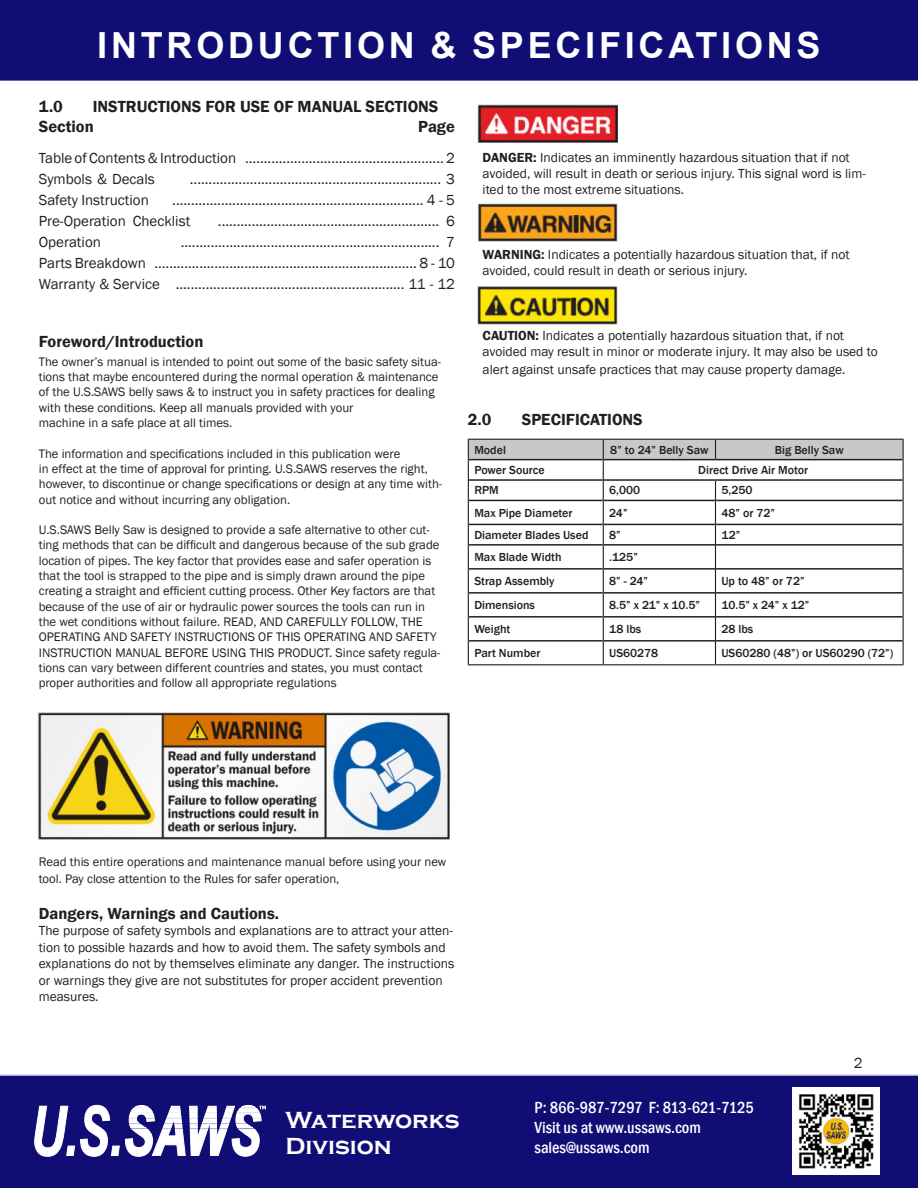
<style>
.page{position:relative;width:918px;height:1188px;background:#fff}
.page>*{position:absolute;margin:0;border:0;box-sizing:border-box;transform-origin:0 0}
.t1{font:700 36px "Arial";letter-spacing:.105em;color:#fff}
.t2{font:700 24px/25.3px "Copperplate Gothic";color:#fff}
.t3{font:600 16.5px/19.8px "Franklin Gothic";color:#231f20}
.t4{font:500 condensed 16.5px/19.8px "Franklin Gothic";color:#fff}
.t5{font:15px/21px "Franklin Gothic";color:#231f20}
.t6{font:13.5px/16.5px "Franklin Gothic";color:#231f20}
.t7{font:12.75px/15.3px "Franklin Gothic";color:#231f20}
.t8{font:500 12px "Franklin Gothic";color:#231f20}
.s1{font-weight:600}
</style>
<div class="page">
<div style="left:0;top:0;width:918px;height:81px;background:#100d75"></div>
<div style="left:0;top:1074px;width:918px;height:114px;background:#100d75"></div>
<svg style="left:34px;top:1105px;width:232px;height:52px"></svg>
<img style="left:478px;top:104px;width:139px;height:39px">
<img style="left:478px;top:204px;width:139px;height:38px">
<img style="left:478px;top:286px;width:139px;height:38px">
<img style="left:37px;top:712px;width:412px;height:127px">
<img style="left:793px;top:1088px;width:86px;height:87px">
<hr style="left:468px;top:664px;width:135px;height:1px;background:#231f20">
<hr style="left:716px;top:664px;width:188px;height:1px;background:#231f20">
<svg style="left:468px;top:439px;width:436px;height:225px"></svg>
<hr style="left:603px;top:664px;width:113px;height:1px;background:#231f20">
<h1 class="t1" style="left:97px;top:24px;width:725px">INTRODUCTION &amp; SPECIFICATIONS</h1>
<p class="t3" style="left:39px;top:98px;width:401px;text-indent:54px">INSTRUCTIONS FOR USE OF MANUAL SECTIONS<br>Section</p>
<p class="t3" style="left:39px;top:98px;width:26px">1.0</p>
<p class="t3" style="left:418px;top:117px;width:38px">Page</p>
<p class="t5" style="left:39px;top:148px;width:418px">Table of Contents &amp; Introduction ..................................................... 2<br>Symbols &amp; Decals</p>
<p class="t5" style="left:190px;top:169px;width:267px">................................................................... 3</p>
<p class="t5" style="left:39px;top:190px;width:418px;text-indent:133px">................................................................... 4 - 5<br>Pre-Operation Checklist</p>
<p class="t5" style="left:39px;top:190px;width:112px">Safety Instruction</p>
<p class="t5" style="left:218px;top:211px;width:238px">........................................................... 6</p>
<p class="t5" style="left:39px;top:232px;width:64px">Operation</p>
<p class="t5" style="left:39px;top:232px;width:418px;text-align:justify;text-indent:142px">..................................................................... 7<br>Parts Breakdown ...................................................................... 8 - 10<br>Warranty &amp; Service ............................................................. 11 - 12</p>
<p class="t6" style="left:483px;top:150px;width:385px"><span class="s1">DANGER:</span> Indicates an imminently hazardous situation that if not avoided, will result in death or serious injury. This signal word is lim&shy;ited to the most extreme situations.</p>
<p class="t6" style="left:483px;top:247px;width:368px"><span class="s1">WARNING:</span> Indicates a potentially hazardous situation that, if not avoided, could result in death or serious injury.</p>
<p class="t3" style="left:39px;top:333px;width:166px">Foreword/Introduction</p>
<p class="t7" style="left:39px;top:355px;width:404px">The owner’s manual is intended to point out some of the basic safety situa&shy;tions that maybe encountered during the normal operation &amp; maintenance of the U.S.SAWS belly saws &amp; to instruct you in safety practices for dealing with these conditions. Keep all manuals provided with your<br>machine in a safe place at all times.</p>
<p class="t7" style="left:39px;top:446px;width:405px">The information and specifications included in this publication were<br>in effect at the time of approval for printing. U.S.SAWS reserves the right, however, to discontinue or change specifications or design at any time with&shy;out notice and without incurring any obligation.</p>
<p class="t7" style="left:39px;top:523px;width:403px">U.S.SAWS Belly Saw is designed to provide a safe alternative to other cut&shy;ting methods that can be difficult and dangerous because of the sub grade location of pipes. The key factor that provides ease and safer operation is that the tool is strapped to the pipe and is simply drawn around the pipe creating a straight and efficient cutting process. Other Key factors are that because of the use of air or hydraulic power sources the tools can run in the wet conditions without failure. READ, AND CAREFULLY FOLLOW, THE OPERATING AND SAFETY INSTRUCTIONS OF THIS OPERATING AND SAFETY INSTRUCTION MANUAL BEFORE USING THIS PRODUCT. Since safety regula&shy;tions can vary between different countries and states, you must contact proper authorities and follow all appropriate regulations</p>
<p class="t6" style="left:483px;top:328px;width:397px"><span class="s1">CAUTION:</span> Indicates a potentially hazardous situation that, if not avoided may result in minor or moderate injury. It may also be used to</p>
<p class="t6" style="left:483px;top:362px;width:364px">alert against unsafe practices that may cause property damage.</p>
<p class="t3" style="left:468px;top:410px;width:25px">2.0</p>
<p class="t3" style="left:522px;top:410px;width:123px">SPECIFICATIONS</p>
<p class="t8" style="left:474px;top:445px;width:33px">Model</p>
<p class="t8" style="left:610px;top:445px;width:100px">8” to 24” Belly Saw</p>
<p class="t8" style="left:775px;top:445px;width:70px">Big Belly Saw</p>
<p class="t8" style="left:474px;top:465px;width:72px">Power Source</p>
<p class="t8" style="left:698px;top:465px;width:111px">Direct Drive Air Motor</p>
<p class="t8" style="left:474px;top:485px;width:26px">RPM</p>
<p class="t8" style="left:609px;top:485px;width:33px">6,000</p>
<p class="t8" style="left:722px;top:485px;width:33px">5,250</p>
<p class="t8" style="left:474px;top:508px;width:100px">Max Pipe Diameter</p>
<p class="t8" style="left:609px;top:508px;width:20px">24”</p>
<p class="t8" style="left:722px;top:508px;width:55px">48” or 72”</p>
<p class="t8" style="left:474px;top:530px;width:116px">Diameter Blades Used</p>
<p class="t8" style="left:609px;top:530px;width:13px">8”</p>
<p class="t8" style="left:721px;top:530px;width:20px">12”</p>
<p class="t8" style="left:474px;top:552px;width:89px">Max Blade Width</p>
<p class="t8" style="left:609px;top:552px;width:30px">.125”</p>
<p class="t8" style="left:474px;top:576px;width:82px">Strap Assembly</p>
<p class="t8" style="left:609px;top:576px;width:40px">8” - 24”</p>
<p class="t8" style="left:722px;top:576px;width:85px">Up to 48” or 72”</p>
<p class="t8" style="left:474px;top:600px;width:62px">Dimensions</p>
<p class="t8" style="left:609px;top:600px;width:92px">8.5” x 21” x 10.5”</p>
<p class="t8" style="left:722px;top:600px;width:89px">10.5” x 24” x 12”</p>
<p class="t8" style="left:474px;top:624px;width:38px">Weight</p>
<p class="t8" style="left:609px;top:624px;width:34px">18 lbs</p>
<p class="t8" style="left:722px;top:624px;width:33px">28 lbs</p>
<p class="t8" style="left:474px;top:648px;width:68px">Part Number</p>
<p class="t8" style="left:609px;top:648px;width:50px">US60278</p>
<p class="t8" style="left:722px;top:648px;width:173px">US60280 (48”) or US60290 (72”)</p>
<p class="t7" style="left:39px;top:854px;width:409px;line-height:16.5px">Read this entire operations and maintenance manual before using your new tool. Pay close attention to the Rules for safer operation,</p>
<p class="t3" style="left:39px;top:904px;width:242px">Dangers, Warnings and Cautions.</p>
<p class="t6" style="left:39px;top:923px;width:417px">The purpose of safety symbols and explanations are to attract your atten&shy;tion to possible hazards and how to avoid them. The safety symbols and explanations do not by themselves eliminate any danger. The instructions or warnings they give are not substitutes for proper accident prevention measures.</p>
<p class="t5" style="left:854px;top:1053px;width:10px">2</p>
<h2 class="t2" style="left:286px;top:1107px;width:176px">Waterworks<br>Division</h2>
<p class="t4" style="left:535px;top:1098px;width:221px">P: 866-987-7297 F: 813-621-7125<br>Visit us at www.ussaws.com sales@ussaws.com</p>
</div>
